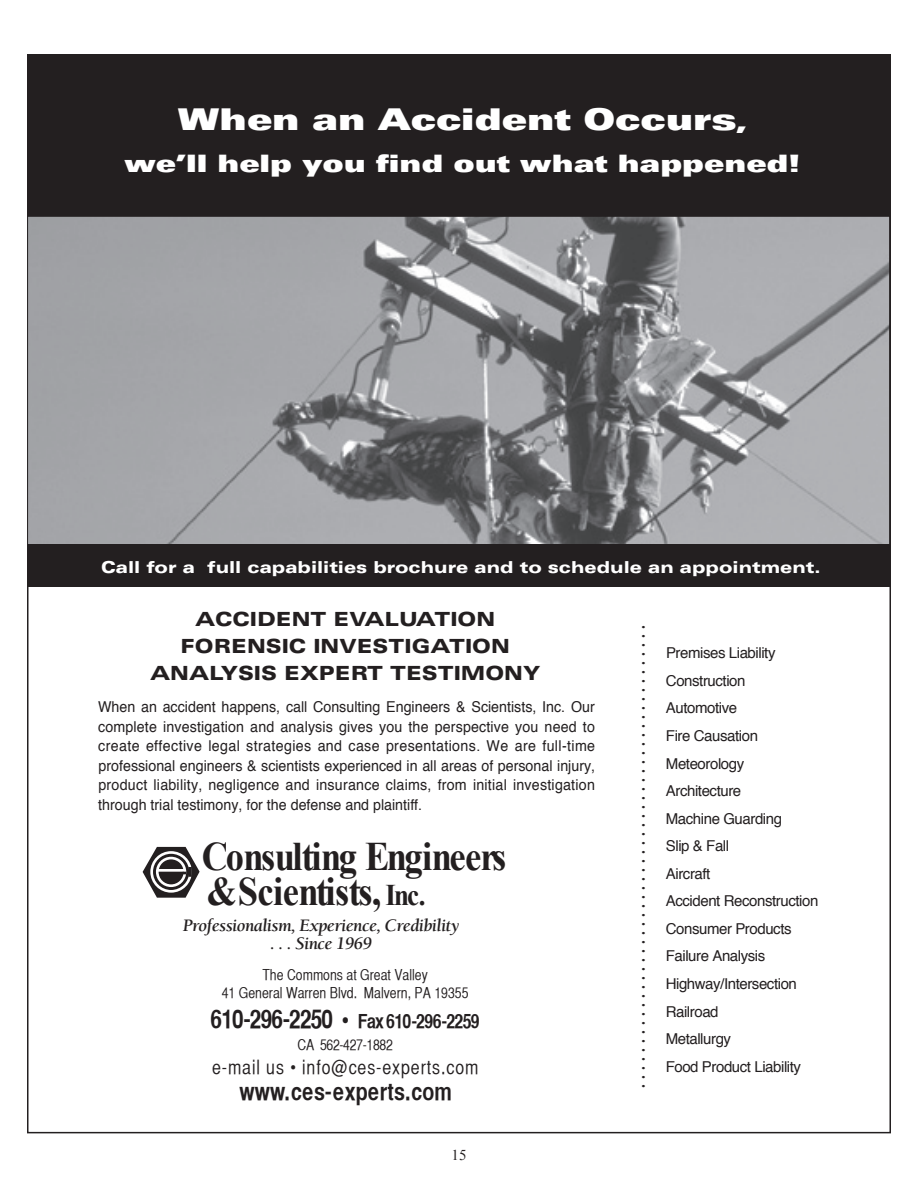
<style>
.page{position:relative;width:918px;height:1188px;background:#fff}
.page>*{position:absolute;margin:0;border:0;box-sizing:border-box;transform-origin:0 0}
.t1{font:700 40.5px/34.5px "Times New Roman";letter-spacing:-.015em;color:#231f20;scale:.9 1}
.t2{font:900 expanded 30px "Univers";color:#fff}
.t3{font:900 expanded 24px "Univers";color:#fff}
.t4{font:24px "Helvetica CY Bold";color:#231f20}
.t5{font:900 expanded 19.5px/27px "Univers";color:#231f20;text-align:center}
.t6{font:19.5px "Helvetica CY Plain";letter-spacing:.045em;color:#231f20}
.t7{font:19.5px "Helvetica CY Bold";letter-spacing:-.035em;color:#231f20}
.t8{font:18px "Courier";color:#231f20}
.t9{font:italic 700 18px/18px "Berkeley";letter-spacing:-.025em;color:#231f20;text-align:center}
.t10{font:900 expanded 16.5px "Univers";color:#fff}
.t11{font:15px/19.5px "Helvetica";letter-spacing:-.03em;color:#231f20;text-align:justify;scale:.95 1}
.t12{font:15px/27.6px "Helvetica";letter-spacing:-.03em;color:#231f20}
.t13{font:15px/18px "Helvetica CY Plain";color:#231f20;text-align:center}
.t14{font:15px "Helvetica CY Plain";letter-spacing:-.025em;color:#231f20}
.t15{font:15px "Times New Roman";color:#231f20}
.s1{font-size:24px}
.s2{font-size:30px}
.s3{font-size:25.5px}
</style>
<div class="page">
<div style="left:27px;top:54px;width:863px;height:164px;background:#231f20"></div>
<img style="left:30px;top:218px;width:858px;height:326px">
<div style="left:27px;top:544px;width:863px;height:43px;background:#231f20"></div>
<svg style="left:143px;top:847px;width:57px;height:51px"></svg>
<h2 class="t2" style="left:177px;top:101px;width:571px">When an Accident Occurs<span class="s1">,</span></h2>
<h3 class="t3" style="left:124px;top:149px;width:678px">we’ll help you find out what happened!</h3>
<p class="t10" style="left:101px;top:557px;width:721px">Call for a full capabilities brochure and to schedule an appointment.</p>
<h3 class="t5" style="left:150px;top:605px;width:392px">ACCIDENT EVALUATION<br>FORENSIC INVESTIGATION<br>ANALYSIS EXPERT TESTIMONY</h3>
<p class="t11" style="left:98px;top:698px;width:525px">When an accident happens, call Consulting Engineers &amp; Scientists, Inc. Our complete investigation and analysis gives you the perspective you need to create effective legal strategies and case presentations. We are full-time professional engineers &amp; scientists experienced in all areas of personal injury, product liability, negligence and insurance claims, from initial investigation through trial testimony, for the defense and plaintiff.</p>
<h1 class="t1" style="left:202px;top:838px;width:340px">Consulting Engineers &amp;Scientists, <span class="s2">Inc.</span></h1>
<p class="t9" style="left:183px;top:916px;width:278px">Professionalism, Experience, Credibility . . . Since 1969</p>
<p class="t13" style="left:222px;top:965px;width:248px">The Commons at Great Valley<br>41 General Warren Blvd. Malvern, PA 19355</p>
<h3 class="t7" style="left:211px;top:1009px;width:271px"><span class="s3">610-296-2250 •</span> Fax610-296-2259</h3>
<p class="t14" style="left:298px;top:1036px;width:97px">CA 562-427-1882</p>
<h3 class="t6" style="left:212px;top:1056px;width:268px">e-mail us • info@ces-experts.com</h3>
<h3 class="t4" style="left:239px;top:1076px;width:214px">www.ces-experts.com</h3>
<p class="t15" style="left:452px;top:1145px;width:16px">15</p>
<p class="t8" style="left:638px;top:613px;width:12px">.</p>
<p class="t8" style="left:638px;top:622px;width:12px">.</p>
<p class="t8" style="left:638px;top:631px;width:12px">.</p>
<p class="t8" style="left:638px;top:640px;width:12px">.</p>
<p class="t8" style="left:638px;top:649px;width:12px">.</p>
<p class="t8" style="left:638px;top:658px;width:12px">.</p>
<p class="t8" style="left:638px;top:667px;width:12px">.</p>
<p class="t8" style="left:638px;top:676px;width:12px">.</p>
<p class="t8" style="left:638px;top:685px;width:12px">.</p>
<p class="t8" style="left:638px;top:694px;width:12px">.</p>
<p class="t8" style="left:638px;top:703px;width:12px">.</p>
<p class="t8" style="left:638px;top:712px;width:12px">.</p>
<p class="t8" style="left:638px;top:721px;width:12px">.</p>
<p class="t8" style="left:638px;top:730px;width:12px">.</p>
<p class="t8" style="left:638px;top:739px;width:12px">.</p>
<p class="t8" style="left:638px;top:748px;width:12px">.</p>
<p class="t8" style="left:638px;top:757px;width:12px">.</p>
<p class="t8" style="left:638px;top:766px;width:12px">.</p>
<p class="t8" style="left:638px;top:775px;width:12px">.</p>
<p class="t8" style="left:638px;top:784px;width:12px">.</p>
<p class="t8" style="left:638px;top:793px;width:12px">.</p>
<p class="t8" style="left:638px;top:802px;width:12px">.</p>
<p class="t8" style="left:638px;top:811px;width:12px">.</p>
<p class="t8" style="left:638px;top:820px;width:12px">.</p>
<p class="t8" style="left:638px;top:829px;width:12px">.</p>
<p class="t8" style="left:638px;top:838px;width:12px">.</p>
<p class="t8" style="left:638px;top:847px;width:12px">.</p>
<p class="t8" style="left:638px;top:856px;width:12px">.</p>
<p class="t8" style="left:638px;top:865px;width:12px">.</p>
<p class="t8" style="left:638px;top:874px;width:12px">.</p>
<p class="t8" style="left:638px;top:883px;width:12px">.</p>
<p class="t8" style="left:638px;top:892px;width:12px">.</p>
<p class="t8" style="left:638px;top:901px;width:12px">.</p>
<p class="t8" style="left:638px;top:910px;width:12px">.</p>
<p class="t8" style="left:638px;top:919px;width:12px">.</p>
<p class="t8" style="left:638px;top:928px;width:12px">.</p>
<p class="t8" style="left:638px;top:937px;width:12px">.</p>
<p class="t8" style="left:638px;top:946px;width:12px">.</p>
<p class="t8" style="left:638px;top:955px;width:12px">.</p>
<p class="t8" style="left:638px;top:964px;width:12px">.</p>
<p class="t8" style="left:638px;top:973px;width:12px">.</p>
<p class="t8" style="left:638px;top:982px;width:12px">.</p>
<p class="t8" style="left:638px;top:991px;width:12px">.</p>
<p class="t8" style="left:638px;top:1000px;width:12px">.</p>
<p class="t8" style="left:638px;top:1009px;width:12px">.</p>
<p class="t8" style="left:638px;top:1018px;width:12px">.</p>
<p class="t8" style="left:638px;top:1027px;width:12px">.</p>
<p class="t8" style="left:638px;top:1036px;width:12px">.</p>
<p class="t8" style="left:638px;top:1045px;width:12px">.</p>
<p class="t8" style="left:638px;top:1054px;width:12px">.</p>
<p class="t8" style="left:638px;top:1063px;width:12px">.</p>
<p class="t8" style="left:638px;top:1072px;width:12px">.</p>
<p class="t12" style="left:666px;top:640px;width:154px">Premises Liability<br>Construction<br>Automotive<br>Fire Causation<br>Meteorology<br>Architecture<br>Machine Guarding<br>Slip &amp; Fall<br>Aircraft<br>Accident Reconstruction<br>Consumer Products<br>Failure Analysis<br>Highway/Intersection<br>Railroad<br>Metallurgy<br>Food Product Liability</p>
</div>
